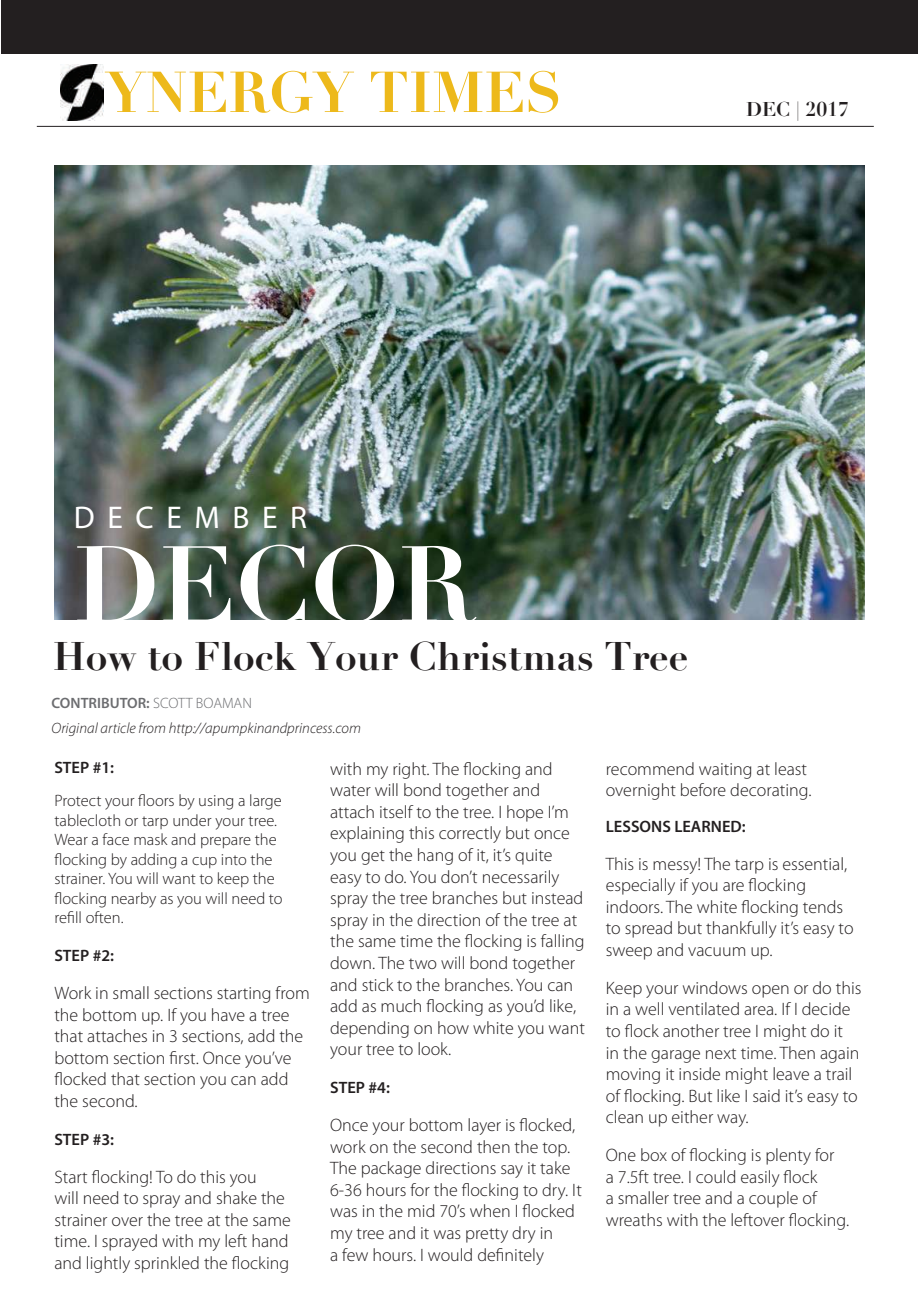
<style>
.page{position:relative;width:918px;height:1296px;background:#fff}
.page>*{position:absolute;margin:0;border:0;box-sizing:border-box;transform-origin:0 0}
.t1{font:700 105px "Didot";color:#fff}
.t2{font:700 56.7px "Didot";color:#edb91b}
.t3{font:700 39px "Didot";color:#231f20}
.t4{font:31.5px "Myriad Pro";letter-spacing:.4em;color:#fff}
.t5{font:700 19.5px "Didot";color:#231f20}
.t6{font:300 18px/21.6px "Myriad Pro";color:#231f20}
.t7{font:300 16.5px/19.5px "Myriad Pro";color:#231f20}
.t8{font:600 16.5px "Myriad Pro";color:#231f20}
.t9{font:italic 300 15px "Myriad Pro";color:#231f20}
.t10{font:600 15px "Myriad Pro";color:#6c6d70}
.s1{font-weight:300}
</style>
<div class="page">
<img style="left:55px;top:165px;width:810px;height:454px">
<hr style="left:37px;top:126px;width:837px;height:1px;background:#231f20">
<div style="left:2px;top:0;width:916px;height:54px;background:#231f20"></div>
<img style="left:60px;top:65px;width:43px;height:55px">
<h2 class="t2" style="left:106px;top:56px;width:458px">YNERGY TIMES</h2>
<p class="t5" style="left:746px;top:97px;width:104px">DEC | 2017</p>
<h3 class="t4" style="left:74px;top:498px;width:235px">DECEMBER</h3>
<h1 class="t1" style="left:74px;top:518px;width:402px">DECOR</h1>
<h3 class="t3" style="left:53px;top:632px;width:636px">How to Flock Your Christmas Tree</h3>
<p class="t10" style="left:52px;top:694px;width:202px">CONTRIBUTOR: <span class="s1">SCOTT BOAMAN</span></p>
<p class="t9" style="left:52px;top:719px;width:311px">Original article from http://apumpkinandprincess.com</p>
<p class="t8" style="left:54px;top:757px;width:61px">STEP #1:</p>
<p class="t7" style="left:54px;top:791px;width:230px">Protect your floors by using a large tablecloth or tarp under your tree.<br>Wear a face mask and prepare the flocking by adding a cup into the strainer. You will want to keep the flocking nearby as you will need to refill often.</p>
<p class="t8" style="left:54px;top:945px;width:61px">STEP #2:</p>
<p class="t6" style="left:54px;top:982px;width:257px">Work in small sections starting from the bottom up. If you have a tree that attaches in 3 sections, add the bottom section first. Once you’ve flocked that section you can add the second.</p>
<p class="t8" style="left:54px;top:1129px;width:61px">STEP #3:</p>
<p class="t6" style="left:54px;top:1166px;width:238px">Start flocking! To do this you<br>will need to spray and shake the strainer over the tree at the same time. I sprayed with my left hand and lightly sprinkled the flocking</p>
<p class="t6" style="left:330px;top:758px;width:256px">with my right. The flocking and water will bond together and attach itself to the tree. I hope I’m explaining this correctly but once you get the hang of it, it’s quite easy to do. You don’t necessarily spray the tree branches but instead spray in the direction of the tree at the same time the flocking is falling down. The two will bond together and stick to the branches. You can add as much flocking as you’d like, depending on how white you want your tree to look.</p>
<p class="t8" style="left:330px;top:1077px;width:61px">STEP #4:</p>
<p class="t6" style="left:330px;top:1114px;width:253px">Once your bottom layer is flocked, work on the second then the top.<br>The package directions say it take<br>6-36 hours for the flocking to dry. It was in the mid 70’s when I flocked my tree and it was pretty dry in<br>a few hours. I would definitely</p>
<p class="t6" style="left:606px;top:758px;width:207px">recommend waiting at least overnight before decorating.</p>
<p class="t8" style="left:606px;top:816px;width:141px">LESSONS LEARNED:</p>
<p class="t6" style="left:606px;top:853px;width:249px">This is messy! The tarp is essential, especially if you are flocking indoors. The white flocking tends to spread but thankfully it’s easy to sweep and vacuum up.</p>
<p class="t6" style="left:606px;top:977px;width:257px">Keep your windows open or do this in a well ventilated area. If I decide to flock another tree I might do it<br>in the garage next time. Then again moving it inside might leave a trail of flocking. But like I said it’s easy to clean up either way.</p>
<p class="t6" style="left:606px;top:1144px;width:245px">One box of flocking is plenty for<br>a 7.5ft tree. I could easily flock<br>a smaller tree and a couple of wreaths with the leftover flocking.</p>
</div>
